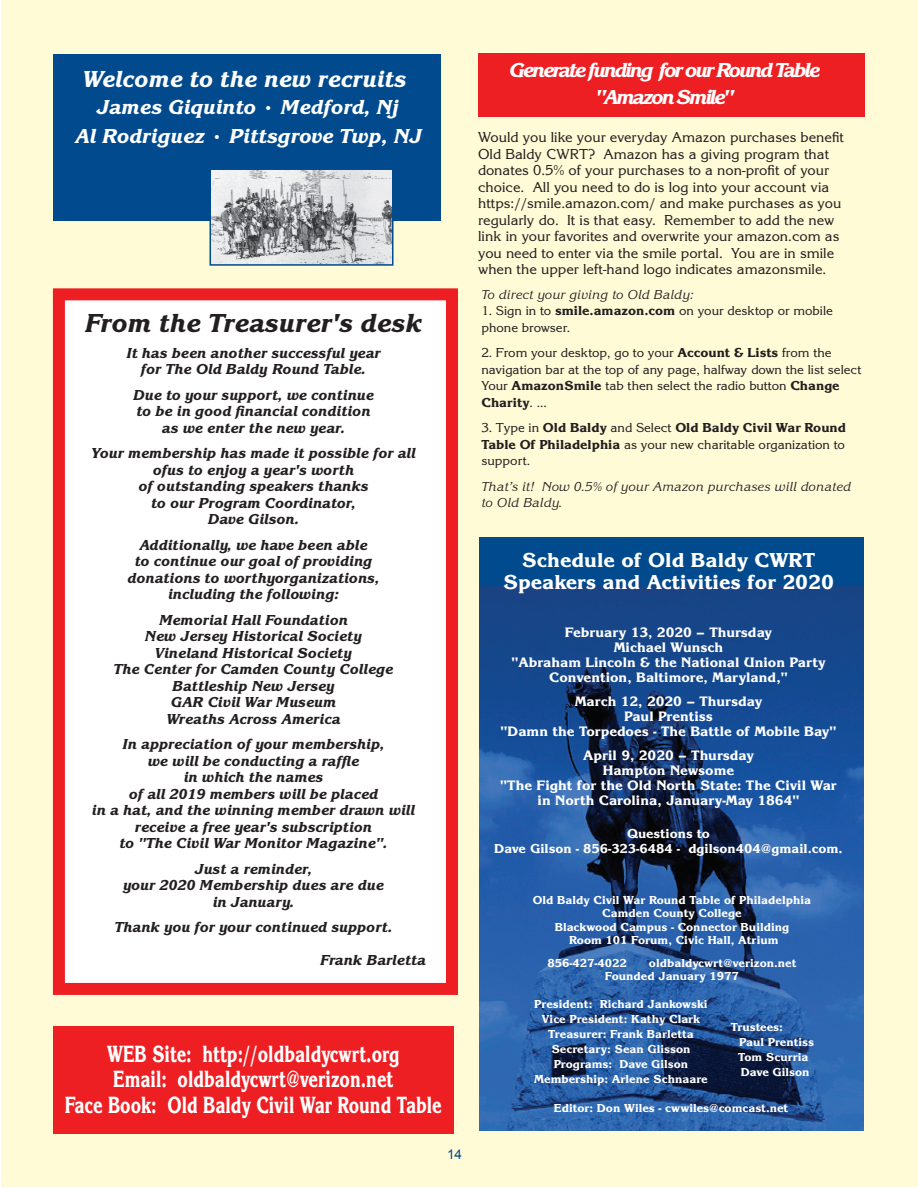
<style>
.page{position:relative;width:918px;height:1188px;background:#fff}
.page>*{position:absolute;margin:0;border:0;box-sizing:border-box;transform-origin:0 0}
.t1{font:27px "Korinna Extra Bold Italic DTC";color:#231f20}
.t2{font:24.3px/25.5px "Korinna Extra Bold DTC";color:#fff;text-align:center;scale:.72 1}
.t3{font:24px "Korinna Extra Bold Italic DTC";color:#fff}
.t4{font:21px/29.4px "Korinna Extra Bold Italic DTC";color:#fff;text-align:center}
.t5{font:21px/22.5px "Korinna Extra Bold DTC";color:#fff;text-align:center}
.t6{font:21px/27px "Korinna Extra Bold Italic DTC";letter-spacing:-.1em;color:#fff;text-align:center}
.t7{font:15px/16.5px "Korinna Extra Bold Italic DTC";color:#231f20;text-align:center}
.t8{font:15px/16.5px "Korinna Regular DTC";color:#231f20}
.t9{font:14.25px/15px "Korinna Extra Bold DTC";color:#fff;text-align:center}
.t10{font:13.5px/16.5px "Korinna Regular DTC";color:#231f20}
.t11{font:13.5px/16.5px "Korinna Regular Italic DTC";color:#231f20}
.t12{font:13.5px "Korinna Extra Bold DTC";color:#231f20}
.t13{font:13.5px/15px "Korinna Extra Bold DTC";color:#fff;text-align:center}
.t14{font:13.5px "Arial";color:#004a8d}
.t15{font:12px/15px "Korinna Extra Bold DTC";color:#fff;text-align:center}
.s1{font-family:"Korinna Extra Bold DTC"}
.s2{font-family:"Korinna Regular DTC"}
</style>
<div class="page">
<div style="left:1px;top:0;width:917px;height:1187px;background:#fffbd6"></div>
<div style="left:478px;top:53px;width:387px;height:64px;background:#ee1f23"></div>
<div style="left:479px;top:537px;width:385px;height:594px;background:#004a8d"></div>
<img style="left:479px;top:586px;width:385px;height:545px">
<div style="left:53px;top:1026px;width:401px;height:108px;background:#ee1f23"></div>
<div style="left:53px;top:288px;width:405px;height:707px;background:#fff;border:12px solid #ee1f23"></div>
<div style="left:53px;top:54px;width:388px;height:167px;background:#004a8d"></div>
<img style="left:213px;top:171px;width:178px;height:92px">
<div style="left:210px;top:168px;width:184px;height:98px;border:2px solid #004a8d"></div>
<h3 class="t3" style="left:83px;top:66px;width:326px">Welcome to the new recruits</h3>
<h3 class="t4" style="left:75px;top:93px;width:348px">James Giquinto • Medford, Nj<br>Al Rodriguez • Pittsgrove Twp, NJ</h3>
<h1 class="t1" style="left:85px;top:308px;width:339px">From the Treasurer's desk</h1>
<p class="t7" style="left:126px;top:345px;width:256px">It has been another successful year for The Old Baldy Round Table.</p>
<p class="t7" style="left:133px;top:387px;width:242px">Due to your support, we continue to be in good financial condition as we enter the new year.</p>
<p class="t7" style="left:91px;top:445px;width:326px">Your membership has made it possible for all ofus to enjoy a year's worth<br>of outstanding speakers thanks<br>to our Program Coordinator,<br>Dave Gilson.</p>
<p class="t7" style="left:128px;top:537px;width:253px">Additionally, we have been able<br>to continue our goal of providing donations to worthyorganizations, including the following:</p>
<p class="t7" style="left:114px;top:612px;width:281px">Memorial Hall Foundation<br>New Jersey Historical Society<br>Vineland Historical Society<br>The Center for Camden County College<br>Battleship New Jersey<br>GAR Civil War Museum<br>Wreaths Across America</p>
<p class="t7" style="left:92px;top:736px;width:325px">In appreciation of your membership,<br>we will be conducting a raffle<br>in which the names<br>of all 2019 members will be placed<br>in a hat, and the winning member drawn will receive a free year's subscription<br>to "The Civil War Monitor Magazine".</p>
<p class="t7" style="left:123px;top:861px;width:263px">Just a reminder,<br>your 2020 Membership dues are due in January.</p>
<p class="t7" style="left:115px;top:919px;width:279px">Thank you for your continued support.</p>
<p class="t7" style="left:320px;top:952px;width:107px">Frank Barletta</p>
<h2 class="t2" style="left:65px;top:1041px;width:525px">WEB Site: http://oldbaldycwrt.org<br>Email: oldbaldycwrt@verizon.net<br>Face Book: Old Baldy Civil War Round Table</h2>
<p class="t14" style="left:447px;top:1145px;width:17px">14</p>
<h3 class="t6" style="left:509px;top:57px;width:313px">Generate funding for our Round Table "Amazon Smile"</h3>
<p class="t8" style="left:478px;top:129px;width:367px">Would you like your everyday Amazon purchases benefit Old Baldy CWRT? Amazon has a giving program that donates 0.5% of your purchases to a non-profit of your choice. All you need to do is log into your account via https://smile.amazon.com/ and make purchases as you regularly do. It is that easy. Remember to add the new link in your favorites and overwrite your amazon.com as you need to enter via the smile portal. You are in smile when the upper left-hand logo indicates amazonsmile.</p>
<p class="t11" style="left:481px;top:286px;width:214px">To direct your giving to Old Baldy:</p>
<p class="t10" style="left:481px;top:303px;width:353px">1. Sign in to <span class="s1">smile.amazon.com</span> on your desktop or mobile phone browser.</p>
<p class="t10" style="left:481px;top:345px;width:381px">2. From your desktop, go to your <span class="s1">Account &amp; Lists</span> from the navigation bar at the top of any page, halfway down the list select<br>Your <span class="s1">AmazonSmile</span> tab then select the radio button <span class="s1">Change</span></p>
<p class="t12" style="left:481px;top:395px;width:67px">Charity<span class="s2">. ...</span></p>
<p class="t12" style="left:481px;top:420px;width:366px"><span class="s2">3. Type in</span> Old Baldy <span class="s2">and Select</span> Old Baldy Civil War Round</p>
<p class="t10" style="left:481px;top:436px;width:365px"><span class="s1">Table Of Philadelphia</span> as your new charitable organization to support.</p>
<p class="t11" style="left:481px;top:478px;width:371px">That’s it! Now 0.5% of your Amazon purchases will donated to Old Baldy.</p>
<h3 class="t5" style="left:503px;top:549px;width:332px">Schedule of Old Baldy CWRT<br>Speakers and Activities for 2020</h3>
<p class="t9" style="left:512px;top:625px;width:316px">February 13, 2020 – Thursday<br>Michael Wunsch<br>"Abraham Lincoln &amp; the National Union Party<br>Convention, Baltimore, Maryland,"</p>
<p class="t9" style="left:501px;top:694px;width:337px">March 12, 2020 – Thursday<br>Paul Prentiss<br>"Damn the Torpedoes - The Battle of Mobile Bay"</p>
<p class="t9" style="left:500px;top:748px;width:338px">April 9, 2020 – Thursday<br>Hampton Newsome<br>"The Fight for the Old North State: The Civil War in North Carolina, January-May 1864"</p>
<p class="t13" style="left:494px;top:826px;width:350px">Questions to<br>Dave Gilson - 856-323-6484 - dgilson404@gmail.com.</p>
<p class="t15" style="left:533px;top:893px;width:280px;line-height:13.5px">Old Baldy Civil War Round Table of Philadelphia Camden County College<br>Blackwood Campus - Connector Building<br>Room 101 Forum, Civic Hall, Atrium</p>
<p class="t15" style="left:547px;top:955px;width:81px">856-427-4022</p>
<p class="t15" style="left:605px;top:956px;width:193px;line-height:13.5px;text-align:left;text-indent:44px">oldbaldycwrt@verizon.net<br>Founded January 1977</p>
<p class="t15" style="left:738px;top:1019px;width:77px;text-align:left;text-indent:-7px">Trustees:<br>Paul Prentiss<br>Tom Scurria<br>Dave Gilson</p>
<p class="t15" style="left:554px;top:1100px;width:236px">Editor: Don Wiles - cwwiles@comcast.net</p>
<p class="t15" style="left:534px;top:997px;width:175px">President: Richard Jankowski<br>Vice President: Kathy Clark<br>Treasurer: Frank Barletta<br>Secretary: Sean Glisson<br>Programs: Dave Gilson<br>Membership: Arlene Schnaare</p>
</div>
